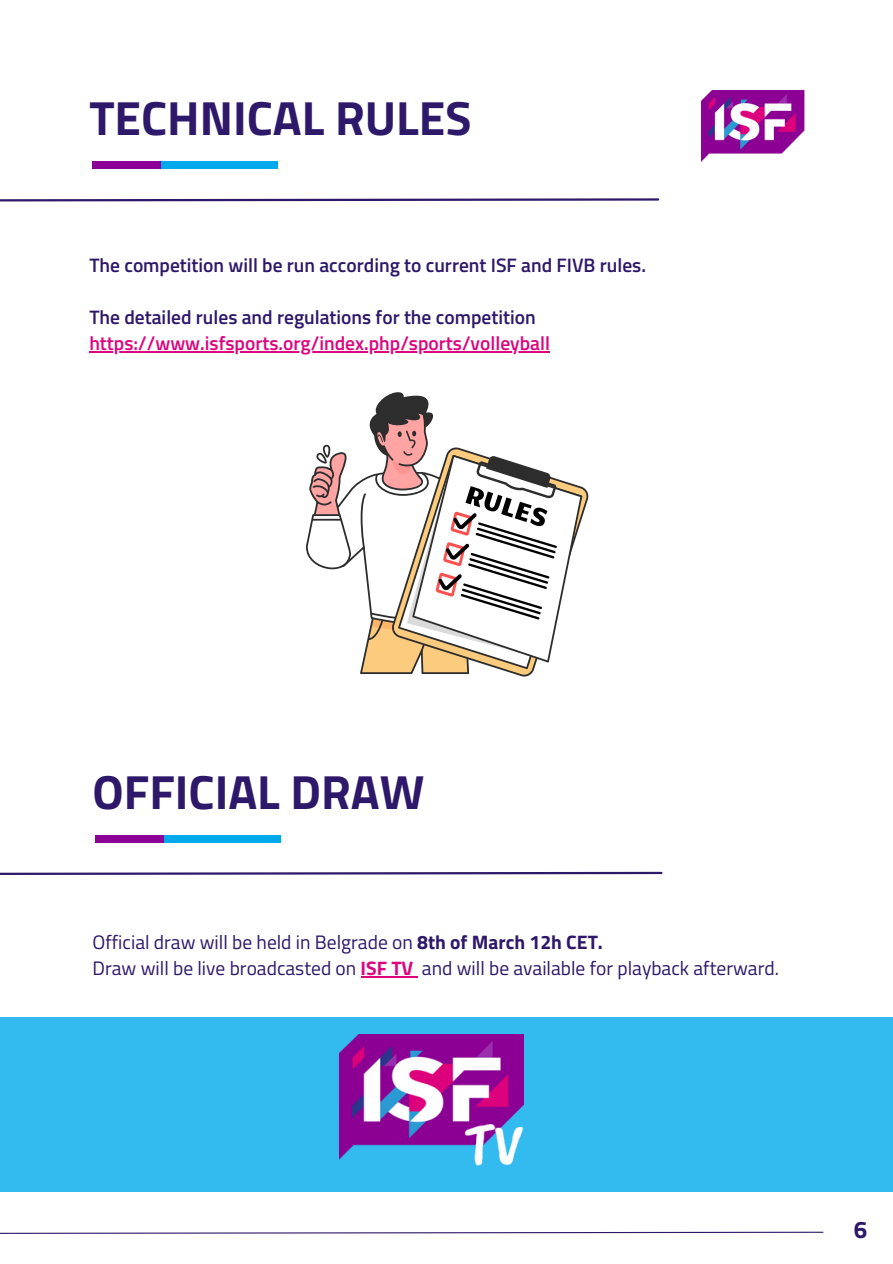
<style>
.page{position:relative;width:893px;height:1264px;background:#fff}
.page>*{position:absolute;margin:0;border:0;box-sizing:border-box;transform-origin:0 0}
.t1{font:700 48px "Titillium Web";color:#2d1869}
.t2{font:700 24px "Titillium Web";color:#2d1869}
.t3{font:19.5px/25.8px "Titillium Web";color:#2d1869}
.t4{font:600 19.5px "Titillium Web";color:#2d1869}
.t5{font:600 19.5px "Titillium Web";color:#dd057e}
.s1{font-weight:700}
.s2{font-weight:700;color:#dd057e}
</style>
<div class="page">
<svg style="left:0;top:198px;width:660px;height:4px"></svg>
<div style="left:92px;top:161px;width:185px;height:8px;background:#00a9ea"></div>
<div style="left:92px;top:161px;width:69px;height:8px;background:#8d0296"></div>
<svg style="left:0;top:1231px;width:824px;height:3px"></svg>
<img style="left:701px;top:91px;width:103px;height:71px">
<svg style="left:0;top:871px;width:663px;height:4px"></svg>
<div style="left:96px;top:834px;width:185px;height:8px;background:#00a9ea"></div>
<div style="left:96px;top:834px;width:68px;height:8px;background:#8d0296"></div>
<svg style="left:306px;top:392px;width:282px;height:284px"></svg>
<div style="left:0;top:1017px;width:892px;height:174px;background:#33baee"></div>
<img style="left:340px;top:1034px;width:183px;height:132px">
<hr style="left:89px;top:351px;width:461px;height:1px;background:#dd057e">
<hr style="left:360px;top:976px;width:53px;height:1px;background:#dd057e">
<h1 class="t1" style="left:89px;top:81px;width:383px">TECHNICAL RULES</h1>
<p class="t4" style="left:89px;top:250px;width:558px">The competition will be run according to current ISF and FIVB rules.</p>
<p class="t4" style="left:89px;top:302px;width:448px">The detailed rules and regulations for the competition</p>
<p class="t5" style="left:89px;top:328px;width:462px">https://www.isfsports.org/index.php/sports/volleyball</p>
<h1 class="t1" style="left:93px;top:754px;width:333px">OFFICIAL DRAW</h1>
<p class="t3" style="left:93px;top:928px;width:687px">Official draw will be held in Belgrade on <span class="s1">8th of March 12h CET.<br></span>Draw will be live broadcasted on <span class="s2">ISF TV</span> and will be available for playback afterward.</p>
<p class="t2" style="left:853px;top:1211px;width:15px">6</p>
</div>
